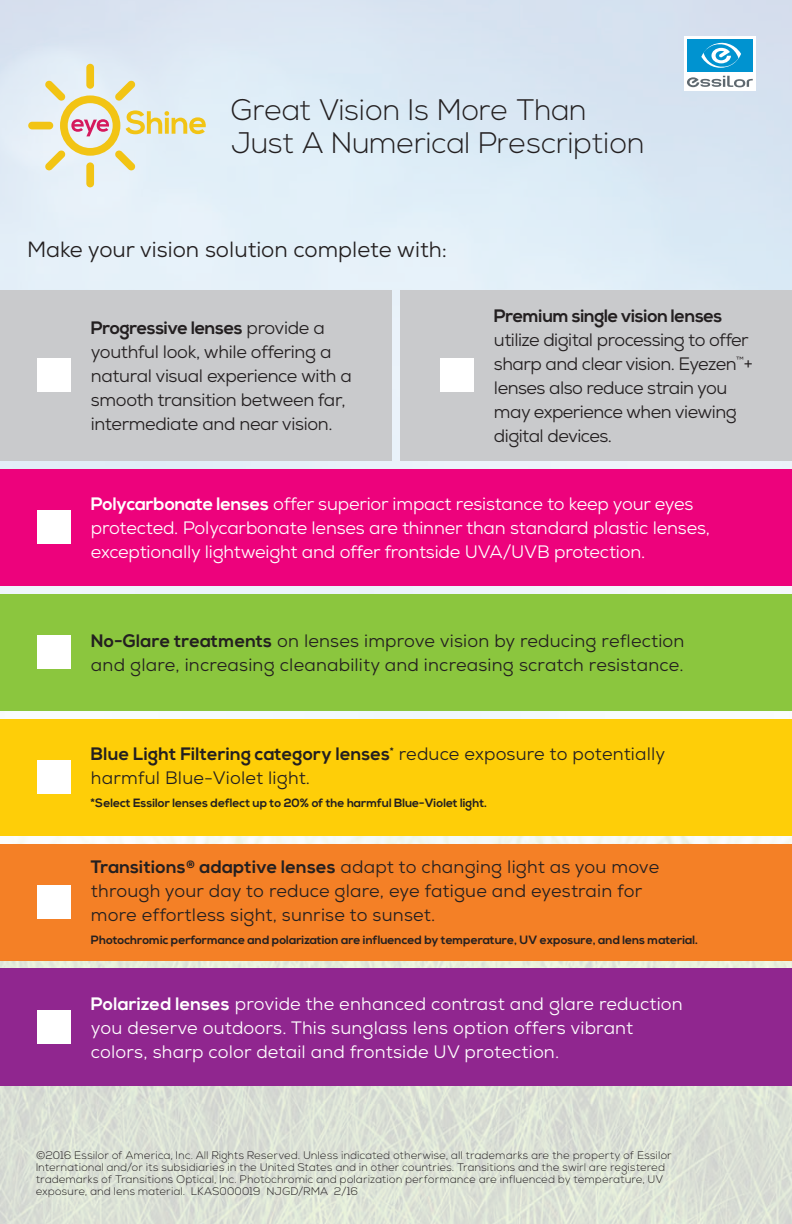
<style>
.page{position:relative;width:792px;height:1224px;background:#fff}
.page>*{position:absolute;margin:0;border:0;box-sizing:border-box;transform-origin:0 0}
.t1{font:300 29.8px/33.2px "Nexa";color:#231f20}
.t2{font:22px "Nexa";color:#231f20}
.t3{font:18px/24px "Nexa";letter-spacing:.01em;color:#231f20}
.t4{font:18px/24px "Nexa";letter-spacing:-.015em;color:#231f20}
.t5{font:18px/24px "Nexa";letter-spacing:-.01em;color:#fff}
.t6{font:18px/24px "Nexa";letter-spacing:.01em;color:#fff}
.t7{font:700 18px "Nexa";letter-spacing:-.02em;color:#231f20}
.t8{font:700 12px "Nexa";color:#231f20}
.t9{font:300 11px/12px "Nexa";letter-spacing:.025em;color:#231f20}
.s1{font-weight:700}
</style>
<div class="page">
<img style="left:0;top:0;width:792px;height:1224px">
<div style="left:0;top:969px;width:792px;height:117px;background:#90268f"></div>
<div style="left:37px;top:1010px;width:34px;height:34px;background:#fff"></div>
<div style="left:0;top:844px;width:792px;height:117px;background:#f48026"></div>
<div style="left:37px;top:885px;width:34px;height:34px;background:#fff"></div>
<div style="left:0;top:719px;width:792px;height:117px;background:#fece08"></div>
<div style="left:37px;top:760px;width:34px;height:34px;background:#fff"></div>
<div style="left:0;top:594px;width:792px;height:117px;background:#8bc63e"></div>
<div style="left:37px;top:635px;width:34px;height:34px;background:#fff"></div>
<div style="left:0;top:469px;width:792px;height:117px;background:#ed027c"></div>
<div style="left:37px;top:510px;width:34px;height:34px;background:#fff"></div>
<div style="left:400px;top:290px;width:392px;height:171px;background:#c9cacc"></div>
<div style="left:440px;top:358px;width:34px;height:34px;background:#fff"></div>
<div style="left:0;top:290px;width:392px;height:171px;background:#c9cacc"></div>
<div style="left:37px;top:358px;width:34px;height:34px;background:#fff"></div>
<div style="left:684px;top:36px;width:72px;height:54px;background:#fff"></div>
<svg style="left:687px;top:76px;width:66px;height:11px"></svg>
<div style="left:687px;top:39px;width:66px;height:33px;background:#0093d0"></div>
<svg style="left:701px;top:42px;width:40px;height:26px"></svg>
<div style="left:86px;top:64px;width:8px;height:25px;background:#f2c414;border-radius:4px"></div>
<div style="left:86px;top:162px;width:8px;height:25px;background:#f2c414;border-radius:4px"></div>
<div style="left:28px;top:122px;width:25px;height:7px;background:#f2c414;border-radius:4px"></div>
<svg style="left:45px;top:80px;width:161px;height:90px;background:#e6e2c6"></svg>
<h1 class="t1" style="left:231px;top:95px;width:415px">Great Vision Is More Than<br>Just A Numerical Prescription</h1>
<h2 class="t2" style="left:27px;top:236px;width:422px">Make your vision solution complete with:</h2>
<h3 class="t4" style="left:91px;top:316px;width:262px"><span class="s1">Progressive lenses</span> provide a youthful look, while offering a natural visual experience with a smooth transition between far, intermediate and near vision.</h3>
<h3 class="t7" style="left:494px;top:305px;width:230px">Premium single vision lenses</h3>
<h3 class="t4" style="left:494px;top:328px;width:260px">utilize digital processing to offer sharp and clear vision. Eyezen<sup>™</sup>+ lenses also reduce strain you may experience when viewing digital devices.</h3>
<h3 class="t5" style="left:91px;top:492px;width:621px"><span class="s1">Polycarbonate lenses</span> offer superior impact resistance to keep your eyes protected. Polycarbonate lenses are thinner than standard plastic lenses, exceptionally lightweight and offer frontside UVA/UVB protection.</h3>
<h3 class="t3" style="left:91px;top:629px;width:595px"><span class="s1">No-Glare treatments</span> on lenses improve vision by reducing reflection and glare, increasing cleanability and increasing scratch resistance.</h3>
<h3 class="t3" style="left:91px;top:742px;width:576px"><span class="s1">Blue Light Filtering category lenses</span><sup>*</sup> reduce exposure to potentially harmful Blue-Violet light.</h3>
<p class="t8" style="left:91px;top:796px;width:398px">*Select Essilor lenses deflect up to 20% of the harmful Blue-Violet light.</p>
<h3 class="t3" style="left:91px;top:855px;width:570px"><span class="s1">Transitions</span><sup>®</sup> <span class="s1">adaptive lenses</span> adapt to changing light as you move through your day to reduce glare, eye fatigue and eyestrain for more effortless sight, sunrise to sunset.</h3>
<p class="t8" style="left:91px;top:933px;width:609px">Photochromic performance and polarization are influenced by temperature, UV exposure, and lens material.</p>
<h3 class="t6" style="left:91px;top:992px;width:593px"><span class="s1">Polarized lenses</span> provide the enhanced contrast and glare reduction you deserve outdoors. This sunglass lens option offers vibrant colors, sharp color detail and frontside UV protection.</h3>
<p class="t9" style="left:36px;top:1150px;width:637px">©2016 Essilor of America, Inc. All Rights Reserved. Unless indicated otherwise, all trademarks are the property of Essilor International and/or its subsidiaries in the United States and in other countries. Transitions and the swirl are registered trademarks of Transitions Optical, Inc. Photochromic and polarization performance are influenced by temperature, UV exposure, and lens material. LKAS000019 NJGD/RMA 2/16</p>
</div>
